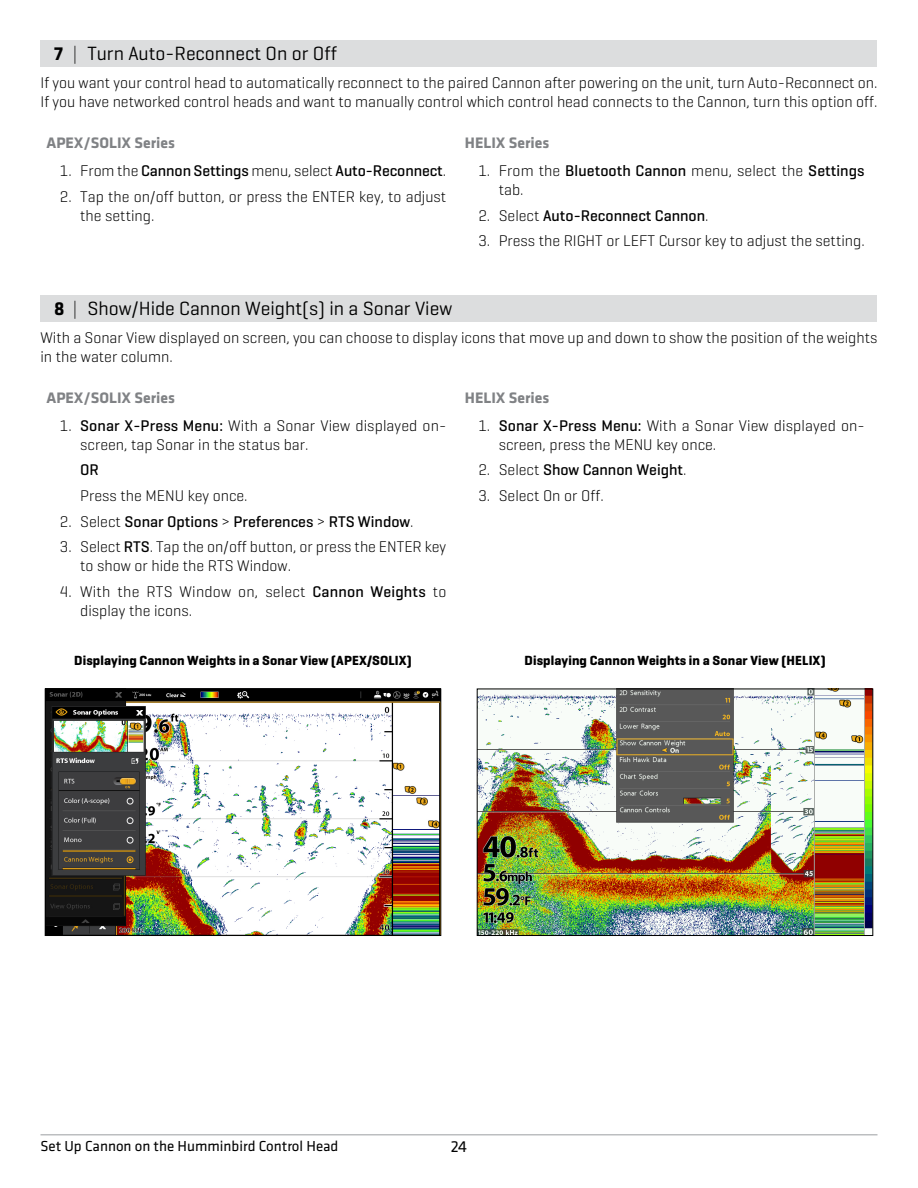
<style>
.page{position:relative;width:918px;height:1188px;background:#fff}
.page>*{position:absolute;margin:0;border:0;box-sizing:border-box;transform-origin:0 0}
.t1{font:19.5px "Geogrotesque";color:#000}
.t2{font:16.5px "Klavika";color:#000}
.t3{font:300 15.75px/18.9px "Geogrotesque";color:#000}
.t4{font:500 15.75px "Geogrotesque";color:#000}
.t5{font:700 15.75px "Klavika";color:#808285}
.t6{font:15px "Klavika";color:#000}
.t7{font:700 13.5px "Geogrotesque";letter-spacing:.01em;color:#000}
.s1{font-family:"Klavika";font-weight:700}
.s2{font-family:"Klavika";font-weight:300;font-size:18px}
.s3{font-weight:300}
.s4{font-weight:500}
</style>
<div class="page">
<hr style="left:40px;top:1134px;width:838px;height:2px;background:#bcbec0">
<div style="left:40px;top:40px;width:838px;height:27px;background:#dcddde"></div>
<div style="left:40px;top:295px;width:838px;height:27px;background:#dcddde"></div>
<img style="left:47px;top:691px;width:392px;height:243px">
<div style="left:45px;top:689px;width:396px;height:247px;border:1px solid #000"></div>
<img style="left:479px;top:691px;width:392px;height:243px">
<div style="left:477px;top:689px;width:396px;height:247px;border:1px solid #000"></div>
<p class="t1" style="left:54px;top:41px;width:285px"><span class="s1">7</span> <span class="s2">|</span> Turn Auto-Reconnect On or Off</p>
<p class="t3" style="left:40px;top:73px;width:839px">If you want your control head to automatically reconnect to the paired Cannon after powering on the unit, turn Auto-Reconnect on.<br>If you have networked control heads and want to manually control which control head connects to the Cannon, turn this option off.</p>
<p class="t5" style="left:47px;top:132px;width:130px">APEX/SOLIX Series</p>
<p class="t5" style="left:465px;top:132px;width:86px">HELIX Series</p>
<p class="t4" style="left:60px;top:161px;width:388px"><span class="s3">1. From the</span> Cannon Settings <span class="s3">menu, select</span> Auto-Reconnect<span class="s3">.</span></p>
<p class="t3" style="left:80px;top:186px;width:368px;text-indent:-20px">2. Tap the on/off button, or press the ENTER key, to adjust the setting.</p>
<p class="t3" style="left:499px;top:161px;width:367px;text-indent:-20px">1. From the <span class="s4">Bluetooth Cannon</span> menu, select the <span class="s4">Settings </span>tab.</p>
<p class="t4" style="left:479px;top:205px;width:232px"><span class="s3">2. Select</span> Auto-Reconnect Cannon<span class="s3">.</span></p>
<p class="t3" style="left:479px;top:231px;width:388px">3. Press the RIGHT or LEFT Cursor key to adjust the setting.</p>
<p class="t1" style="left:54px;top:296px;width:400px"><span class="s1">8</span> <span class="s2">|</span> Show/Hide Cannon Weight(s) in a Sonar View</p>
<p class="t3" style="left:40px;top:328px;width:838px">With a Sonar View displayed on screen, you can choose to display icons that move up and down to show the position of the weights in the water column.</p>
<p class="t5" style="left:47px;top:387px;width:130px">APEX/SOLIX Series</p>
<p class="t5" style="left:465px;top:387px;width:86px">HELIX Series</p>
<p class="t3" style="left:80px;top:415px;width:368px;text-indent:-20px">1. <span class="s4">Sonar X-Press Menu:</span> With a Sonar View displayed on&shy;screen, tap Sonar in the status bar.</p>
<p class="t4" style="left:80px;top:460px;width:20px">OR</p>
<p class="t3" style="left:80px;top:486px;width:169px">Press the MENU key once.</p>
<p class="t4" style="left:60px;top:511px;width:355px"><span class="s3">2. Select</span> Sonar Options <span class="s3">&gt;</span> Preferences <span class="s3">&gt;</span> RTS Window<span class="s3">.</span></p>
<p class="t3" style="left:80px;top:537px;width:368px;text-indent:-20px">3. Select <span class="s4">RTS</span>. Tap the on/off button, or press the ENTER key to show or hide the RTS Window.</p>
<p class="t3" style="left:80px;top:582px;width:368px;text-indent:-20px">4. With the RTS Window on, select <span class="s4">Cannon Weights</span> to display the icons.</p>
<p class="t3" style="left:499px;top:415px;width:368px;text-indent:-20px">1. <span class="s4">Sonar X-Press Menu:</span> With a Sonar View displayed on&shy;screen, press the MENU key once.</p>
<p class="t4" style="left:479px;top:460px;width:210px"><span class="s3">2. Select</span> Show Cannon Weight<span class="s3">.</span></p>
<p class="t3" style="left:479px;top:486px;width:127px">3. Select On or Off.</p>
<p class="t7" style="left:74px;top:652px;width:339px">Displaying Cannon Weights in a Sonar View (APEX/SOLIX)</p>
<p class="t7" style="left:525px;top:652px;width:302px">Displaying Cannon Weights in a Sonar View (HELIX)</p>
<p class="t6" style="left:40px;top:1136px;width:299px">Set Up Cannon on the Humminbird Control Head</p>
<p class="t2" style="left:451px;top:1135px;width:18px">24</p>
</div>
